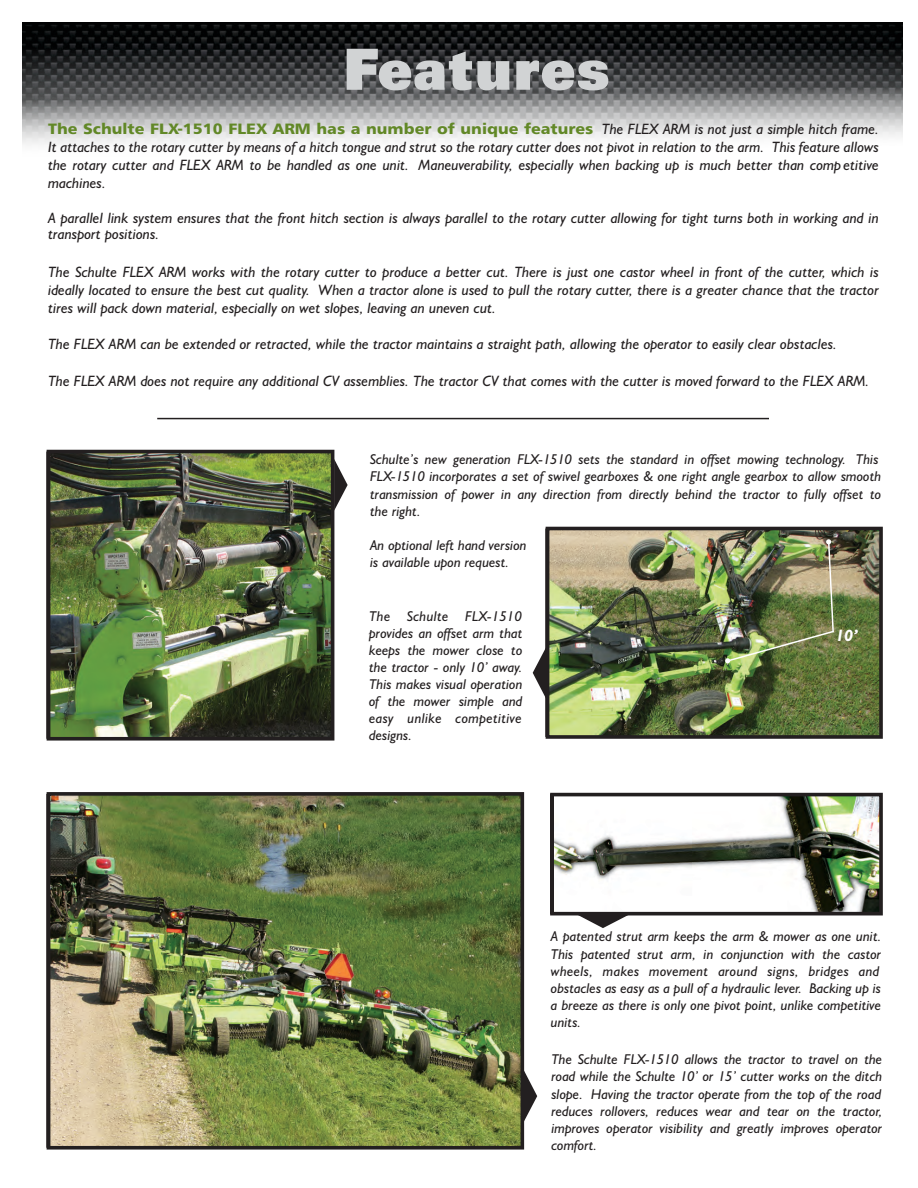
<style>
.page{position:relative;width:918px;height:1188px;background:#fff}
.page>*{position:absolute;margin:0;border:0;box-sizing:border-box;transform-origin:0 0}
.t1{font:900 57px "Zurich BT";color:#d1d3d4}
.t2{font:italic 700 16.5px "Humanist 521 BT";color:#fff}
.t3{font:italic 15px/18px "Humanist 521 BT";color:#231f20;text-align:justify}
.t4{font:15px "Humanist 777 BT Black B";color:#628827;scale:1.08 1}
.t5{font:italic 14.25px/17.1px "Humanist 521 BT";color:#231f20}
.s1{font-family:"Humanist 521 BT";font-style:italic;color:#231f20}
</style>
<div class="page">
<img style="left:22px;top:23px;width:881px;height:61px">
<svg style="left:22px;top:84px;width:881px;height:61px;background:#aeaeaf"></svg>
<img style="left:46px;top:792px;width:479px;height:358px">
<img style="left:46px;top:449px;width:289px;height:292px">
<img style="left:545px;top:526px;width:338px;height:213px">
<img style="left:725px;top:539px;width:110px;height:124px">
<hr style="left:157px;top:418px;width:612px;height:1px;background:#231f20">
<svg style="left:334px;top:459px;width:14px;height:52px"></svg>
<svg style="left:524px;top:1070px;width:13px;height:52px"></svg>
<svg style="left:550px;top:792px;width:333px;height:136px"></svg>
<svg style="left:533px;top:647px;width:13px;height:52px"></svg>
<h1 class="t1" style="left:343px;top:49px;width:269px">Features</h1>
<p class="t4" style="left:48px;top:123px;width:771px">The Schulte FLX-1510 FLEX ARM has a number of unique features <span class="s1">The FLEX ARM is not just a simple hitch frame.</span></p>
<p class="t3" style="left:48px;top:139px;width:833px">It attaches to the rotary cutter by means of a hitch tongue and strut so the rotary cutter does not pivot in relation to the arm. This feature allows the rotary cutter and FLEX ARM to be handled as one unit. Maneuverability, especially when backing up is much better than comp etitive machines.</p>
<p class="t3" style="left:48px;top:211px;width:832px;line-height:16.5px">A parallel link system ensures that the front hitch section is always parallel to the rotary cutter allowing for tight turns both in working and in transport positions.</p>
<p class="t3" style="left:48px;top:264px;width:832px">The Schulte FLEX ARM works with the rotary cutter to produce a better cut. There is just one castor wheel in front of the cutter, which is ideally located to ensure the best cut quality. When a tractor alone is used to pull the rotary cutter, there is a greater chance that the tractor tires will pack down material, especially on wet slopes, leaving an uneven cut.</p>
<p class="t3" style="left:48px;top:336px;width:790px">The FLEX ARM can be extended or retracted, while the tractor maintains a straight path, allowing the operator to easily clear obstacles.</p>
<p class="t3" style="left:48px;top:373px;width:823px">The FLEX ARM does not require any additional CV assemblies. The tractor CV that comes with the cutter is moved forward to the FLEX ARM.</p>
<p class="t5" style="left:370px;top:452px;width:513px">Schulte’s new generation FLX-1510 sets the standard in offset mowing technology. This FLX-1510 incorporates a set of swivel gearboxes &amp; one right angle gearbox to allow smooth transmission of power in any direction from directly behind the tractor to fully offset to the right.</p>
<p class="t5" style="left:370px;top:538px;width:158px">An optional left hand version is available upon request.</p>
<p class="t5" style="left:369px;top:608px;width:155px;text-align:justify">The Schulte FLX-1510 provides an offset arm that keeps the mower close to the tractor - only 10’ away.<br>This makes visual operation of the mower simple and easy unlike competitive designs.</p>
<p class="t2" style="left:836px;top:628px;width:24px">10’</p>
<p class="t5" style="left:551px;top:929px;width:332px">A patented strut arm keeps the arm &amp; mower as one unit.<br>This patented strut arm, in conjunction with the castor wheels, makes movement around signs, bridges and obstacles as easy as a pull of a hydraulic lever. Backing up is a breeze as there is only one pivot point, unlike competitive units.</p>
<p class="t5" style="left:551px;top:1052px;width:332px;text-align:justify">The Schulte FLX-1510 allows the tractor to travel on the road while the Schulte 10’ or 15’ cutter works on the ditch slope. Having the tractor operate from the top of the road reduces rollovers, reduces wear and tear on the tractor, improves operator visibility and greatly improves operator comfort.</p>
</div>
